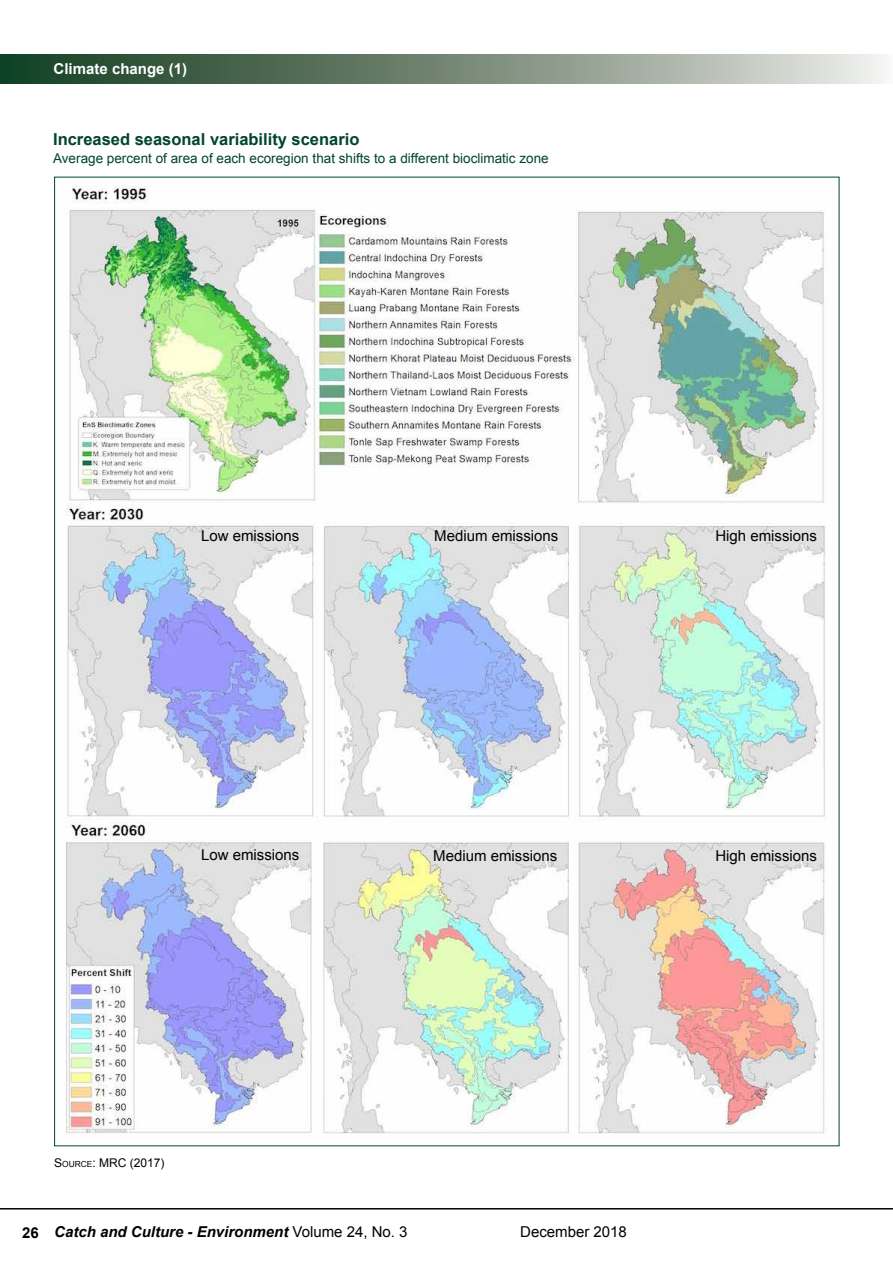
<style>
.page{position:relative;width:893px;height:1263px;background:#fff}
.page>*{position:absolute;margin:0;border:0;box-sizing:border-box;transform-origin:0 0}
.t1{font:700 16.5px "Arial";color:#00452a}
.t2{font:15px "Arial";color:#000}
.t3{font:italic 700 15px "Arial";color:#000}
.t4{font:700 15px "Arial";color:#fff}
.t5{font:13.5px "Arial";color:#00452a}
.t6{font:12px "Arial";color:#000}
.s1{font-size:8.4px}
.s2{font-style:normal}
.s3{font-weight:400;font-style:normal}
</style>
<div class="page">
<svg style="left:0;top:54px;width:883px;height:30px"></svg>
<hr style="left:0;top:1208px;width:893px;height:1px;background:#000">
<img style="left:66px;top:186px;width:760px;height:948px">
<p class="t4" style="left:54px;top:59px;width:135px">Climate change (1)</p>
<p class="t1" style="left:53px;top:128px;width:308px">Increased seasonal variability scenario</p>
<p class="t5" style="left:53px;top:149px;width:497px">Average percent of area of each ecoregion that shifts to a different bioclimatic zone</p>
<p class="t2" style="left:201px;top:526px;width:100px">Low emissions</p>
<p class="t2" style="left:434px;top:526px;width:126px">Medium emissions</p>
<p class="t2" style="left:715px;top:526px;width:103px">High emissions</p>
<p class="t2" style="left:201px;top:845px;width:100px">Low emissions</p>
<p class="t2" style="left:715px;top:846px;width:103px">High emissions</p>
<p class="t2" style="left:433px;top:846px;width:126px">Medium emissions</p>
<p class="t6" style="left:54px;top:1155px;width:112px">S<span class="s1">OURCE</span>: MRC (2017)</p>
<p class="t3" style="left:22px;top:1222px;width:387px"><span class="s2">26</span> Catch and Culture - Environment <span class="s3">Volume 24, No. 3</span></p>
<p class="t2" style="left:520px;top:1221px;width:108px">December 2018</p>
</div>
